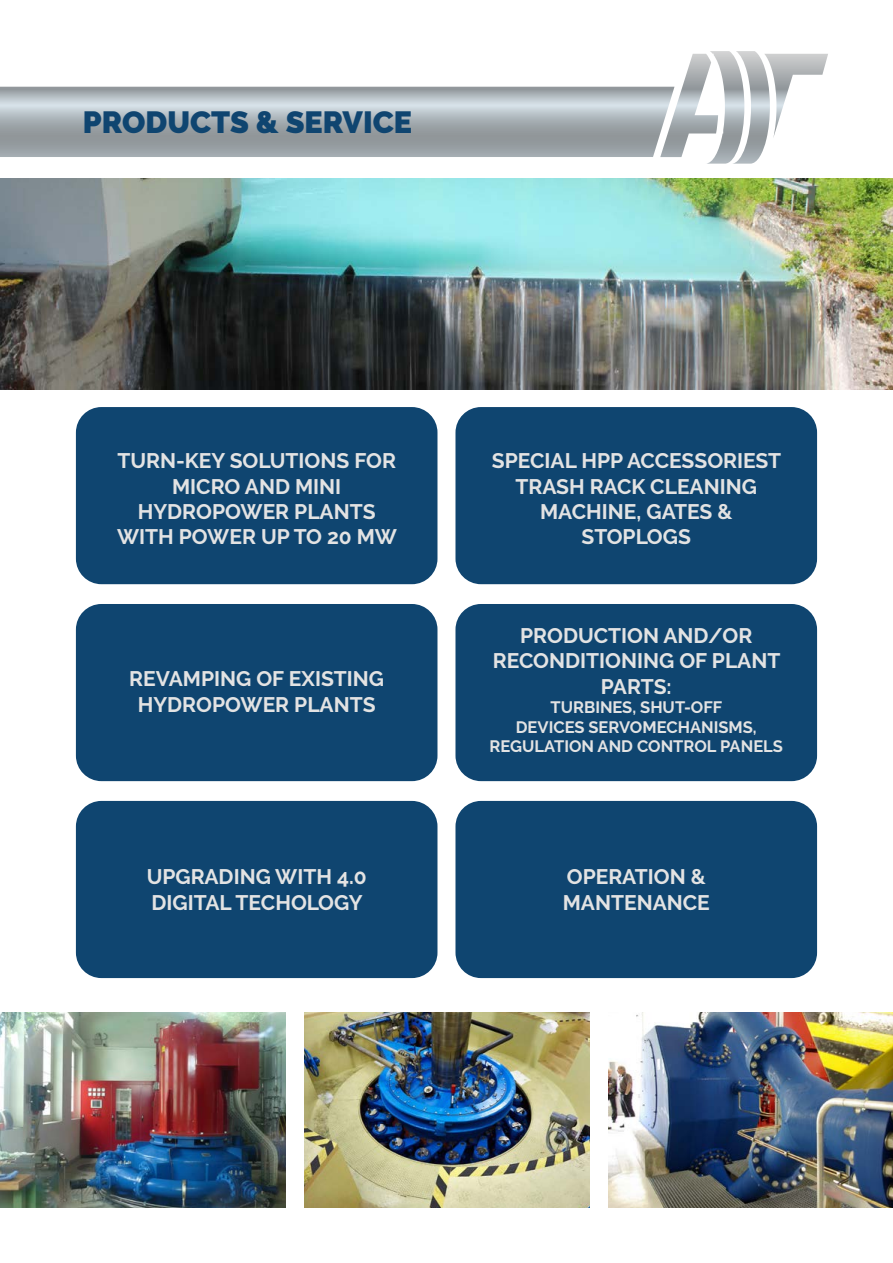
<style>
.page{position:relative;width:893px;height:1263px;background:#fff}
.page>*{position:absolute;margin:0;border:0;box-sizing:border-box;transform-origin:0 0}
.t1{font:900 30.6px "Raleway";color:#0f4570}
.t2{font:700 21px/25.2px "Raleway";color:#e3e3e3;text-align:center}
.t3{font:700 16.5px/19.5px "Raleway";color:#e3e3e3;text-align:center}
</style>
<div class="page">
<img style="left:1px;top:179px;width:891px;height:210px">
<img style="left:1px;top:1012px;width:285px;height:196px">
<img style="left:304px;top:1012px;width:285px;height:196px">
<img style="left:608px;top:1012px;width:285px;height:196px">
<img style="left:0;top:51px;width:828px;height:113px">
<div style="left:76px;top:407px;width:361px;height:177px;background:#0f4570;border-radius:26px"></div>
<div style="left:76px;top:604px;width:361px;height:177px;background:#0f4570;border-radius:26px"></div>
<div style="left:76px;top:801px;width:361px;height:177px;background:#0f4570;border-radius:26px"></div>
<div style="left:455px;top:407px;width:362px;height:177px;background:#0f4570;border-radius:26px"></div>
<div style="left:455px;top:604px;width:362px;height:177px;background:#0f4570;border-radius:26px"></div>
<div style="left:455px;top:801px;width:362px;height:177px;background:#0f4570;border-radius:26px"></div>
<h1 class="t1" style="left:83px;top:105px;width:331px">PRODUCTS &amp; SERVICE</h1>
<p class="t2" style="left:117px;top:448px;width:281px">TURN-KEY SOLUTIONS FOR<br>MICRO AND MINI<br>HYDROPOWER PLANTS<br>WITH POWER UP TO 20 MW</p>
<p class="t2" style="left:129px;top:666px;width:256px">REVAMPING OF EXISTING<br>HYDROPOWER PLANTS</p>
<p class="t2" style="left:147px;top:864px;width:221px;text-align:left">UPGRADING WITH 4.0<br>DIGITAL TECHOLOGY</p>
<p class="t2" style="left:492px;top:448px;width:291px">SPECIAL HPP ACCESSORIEST<br>TRASH RACK CLEANING<br>MACHINE, GATES &amp;<br>STOPLOGS</p>
<p class="t2" style="left:493px;top:623px;width:289px">PRODUCTION AND/OR<br>RECONDITIONING OF PLANT<br>PARTS:</p>
<p class="t3" style="left:490px;top:698px;width:295px">TURBINES, SHUT-OFF<br>DEVICES SERVOMECHANISMS,<br>REGULATION AND CONTROL PANELS</p>
<p class="t2" style="left:563px;top:864px;width:149px;text-align:left">OPERATION &amp;<br>MANTENANCE</p>
</div>
